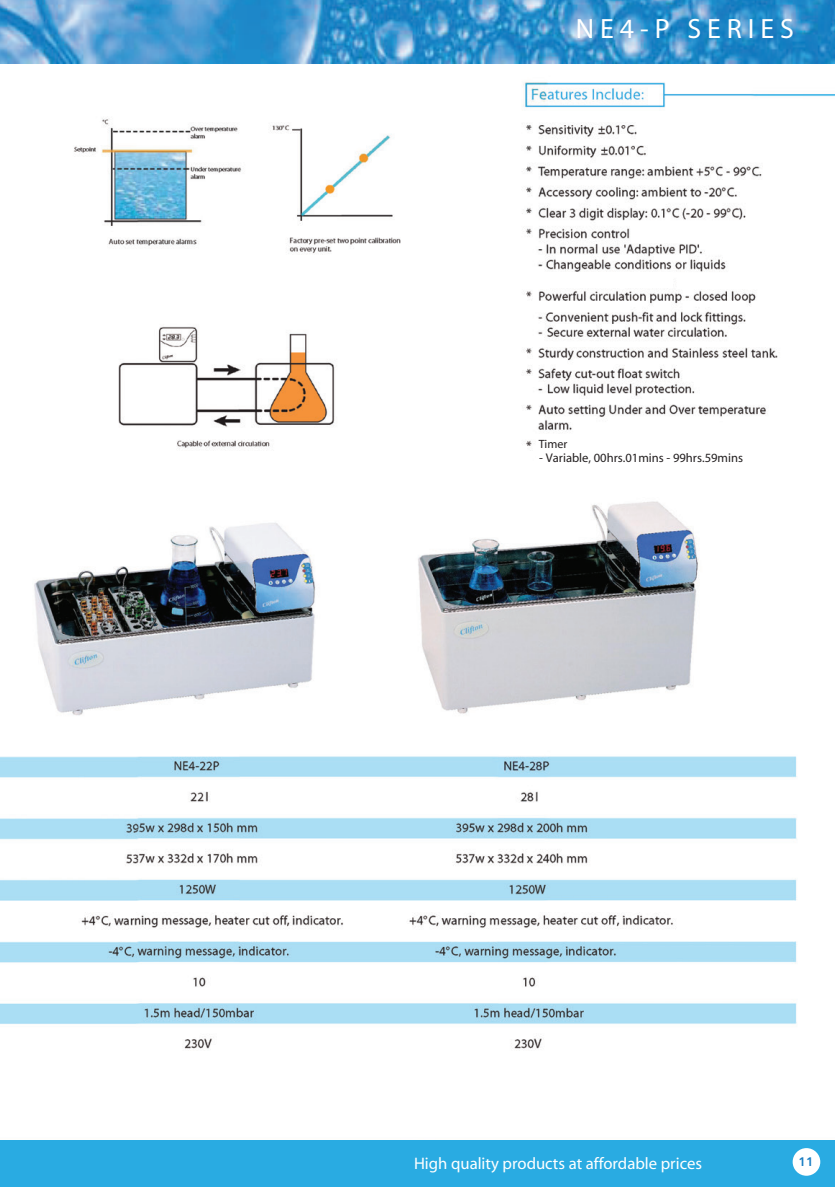
<style>
.page{position:relative;width:835px;height:1187px;background:#fff}
.page>*{position:absolute;margin:0;border:0;box-sizing:border-box;transform-origin:0 0}
.t1{font:28px "Myriad";color:#fff}
.t2{font:16.8px "Myriad";color:#fff}
.t3{font:12.6px "Myriad";color:#231f20}
.t4{font:12.6px "Humanist 777 BT Bold B";color:#197dc2}
.t5{font:12px "Myriad";color:#231f20}
</style>
<div class="page">
<img style="left:0;top:63px;width:835px;height:987px">
<div style="left:0;top:1140px;width:835px;height:46px;background:#29abe2"></div>
<img style="left:0;top:0;width:835px;height:63px">
<div style="left:793px;top:1148px;width:27px;height:27px;background:#fff;border-radius:50%"></div>
<div style="left:536px;top:439px;width:109px;height:30px;background:#fff"></div>
<div style="left:544px;top:272px;width:129px;height:16px;background:#fff"></div>
<h1 class="t1" style="left:576px;top:15px;width:220px">N E 4 - P S E R I E S</h1>
<p class="t5" style="left:539px;top:438px;width:30px">Timer</p>
<p class="t3" style="left:539px;top:452px;width:205px">- Variable, 00hrs.01mins - 99hrs.59mins</p>
<p class="t2" style="left:414px;top:1155px;width:289px">High quality products at affordable prices</p>
<p class="t4" style="left:799px;top:1153px;width:16px">11</p>
</div>
